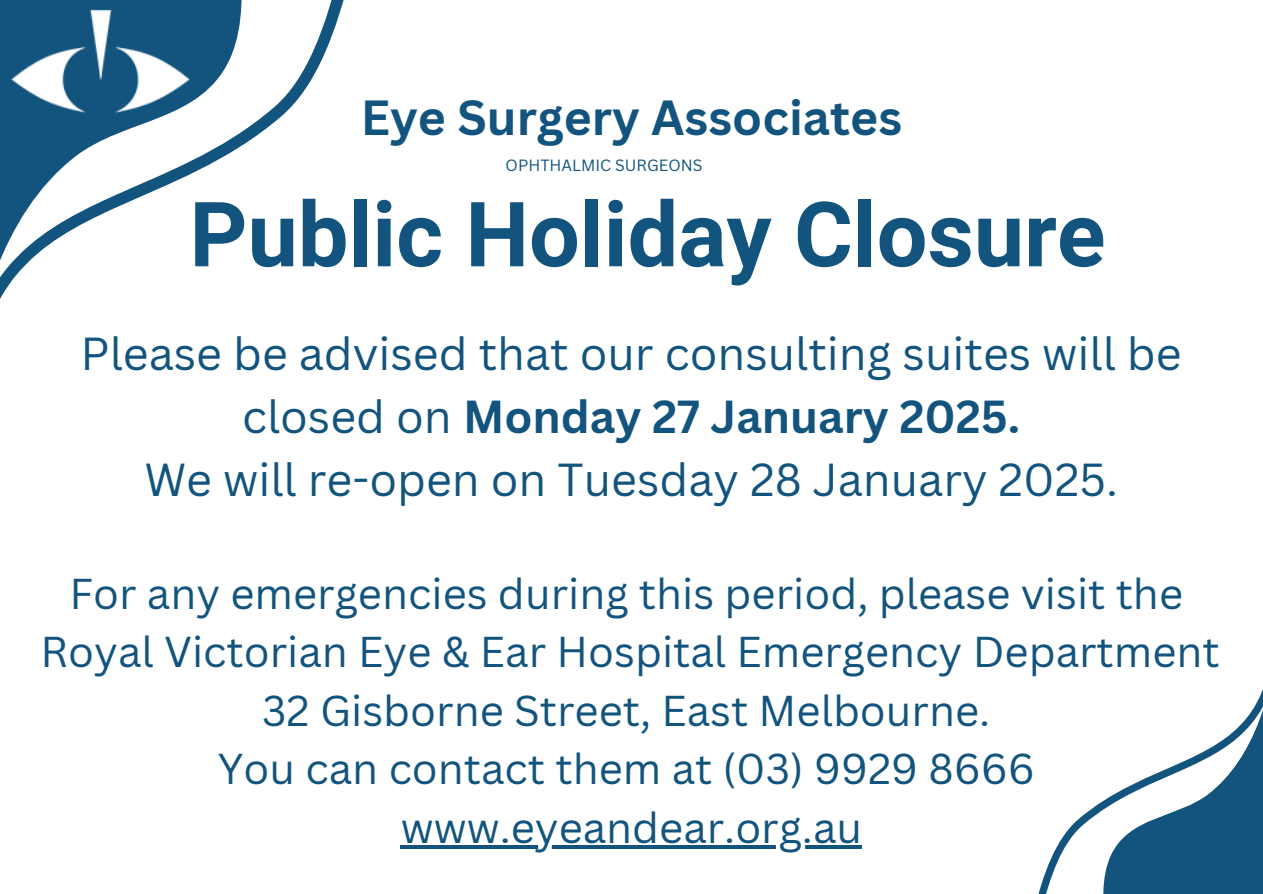
<style>
.page{position:relative;width:1263px;height:894px;background:#fff}
.page>*{position:absolute;margin:0;border:0;box-sizing:border-box;transform-origin:0 0}
.t1{font:700 90px "Roboto";color:#13547e}
.t2{font:700 48px "Canva Sans";color:#13547e}
.t3{font:45px/63px "Canva Sans";color:#13547e;text-align:center}
.t4{font:42px/58.5px "Canva Sans";color:#13547e;text-align:center}
.t5{font:15.9px "Canva Sans";color:#13547e}
.s1{font-weight:700}
</style>
<div class="page">
<svg style="left:805px;top:689px;width:458px;height:204px"></svg>
<svg style="left:1038px;top:893px;width:102px;height:1px"></svg>
<svg style="left:0;top:0;width:344px;height:299px"></svg>
<svg style="left:401px;top:844px;width:461px;height:4px;fill:#13547e"></svg>
<img style="left:10px;top:0;width:180px;height:128px">
<h1 class="t2" style="left:361px;top:84px;width:543px">Eye Surgery Associates</h1>
<h3 class="t5" style="left:506px;top:154px;width:198px">OPHTHALMIC SURGEONS</h3>
<p class="t1" style="left:189px;top:183px;width:917px">Public Holiday Closure</p>
<p class="t3" style="left:81px;top:321px;width:1103px">Please be advised that our consulting suites will be closed on <span class="s1">Monday 27 January 2025.<br></span>We will re-open on Tuesday 28 January 2025.</p>
<p class="t4" style="left:41px;top:563px;width:1181px">For any emergencies during this period, please visit the Royal Victorian Eye &amp; Ear Hospital Emergency Department 32 Gisborne Street, East Melbourne.<br>You can contact them at (03) 9929 8666</p>
<h2 class="t4" style="left:401px;top:797px;width:463px">www.eyeandear.org.au</h2>
</div>
